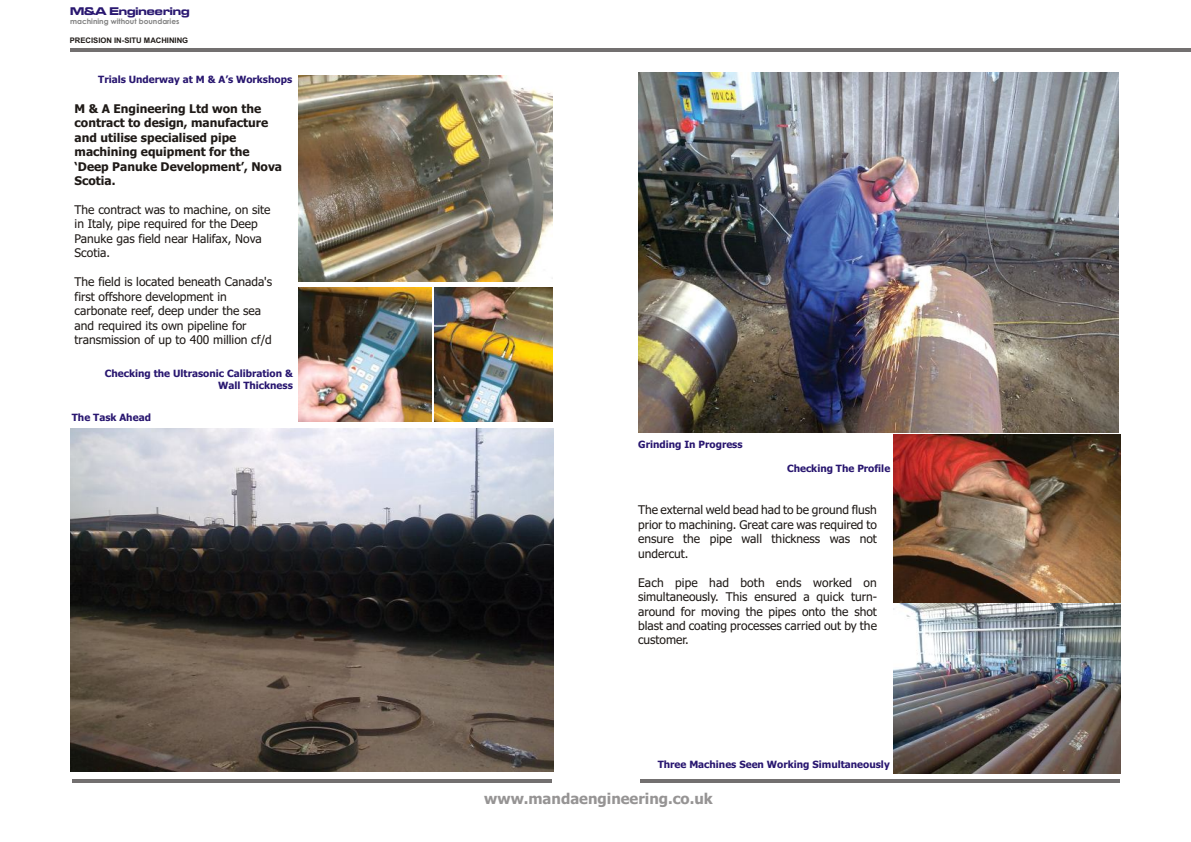
<style>
.page{position:relative;width:1191px;height:842px;background:#fff}
.page>*{position:absolute;margin:0;border:0;box-sizing:border-box;transform-origin:0 0}
.t1{font:700 14.8px "Tahoma";color:#969494}
.t2{font:12px/14.5px "Tahoma";color:#1f1a17}
.t3{font:700 12px/14.5px "Tahoma";color:#1f1a17}
.t4{font:11.6px "Microgramma DEE Bold Exte";color:#291770}
.t5{font:700 10px/12.1px "Tahoma";color:#291770;text-align:right}
.t6{font:700 7.7px "Arial";color:#1f1a17}
.t7{font:700 7.4px "Century Gothic";color:#828282}
</style>
<div class="page">
<img style="left:71px;top:428px;width:482px;height:343px">
<img style="left:299px;top:75px;width:254px;height:207px">
<img style="left:298px;top:287px;width:133px;height:135px">
<img style="left:434px;top:287px;width:118px;height:135px">
<img style="left:638px;top:72px;width:480px;height:360px">
<img style="left:893px;top:435px;width:227px;height:168px">
<img style="left:893px;top:603px;width:227px;height:171px">
<hr style="left:71px;top:48px;width:1120px;height:4px;background:#737070">
<hr style="left:640px;top:779px;width:480px;height:4px;background:#737070">
<hr style="left:72px;top:779px;width:480px;height:4px;background:#737070">
<p class="t4" style="left:70px;top:6px;width:121px">M&amp;A Engineering</p>
<p class="t6" style="left:70px;top:37px;width:120px">PRECISION IN-SITU MACHINING</p>
<p class="t7" style="left:70px;top:18px;width:111px">machining without boundaries</p>
<p class="t5" style="left:98px;top:74px;width:195px">Trials Underway at M &amp; A’s Workshops</p>
<p class="t3" style="left:75px;top:102px;width:209px">M &amp; A Engineering Ltd won the contract to design, manufacture and utilise specialised pipe machining equipment for the ‘Deep Panuke Development’, Nova<br>Scotia.</p>
<p class="t2" style="left:75px;top:203px;width:197px">The contract was to machine, on site in Italy, pipe required for the Deep<br>Panuke gas field near Halifax, Nova<br>Scotia.</p>
<p class="t2" style="left:75px;top:276px;width:199px">The field is located beneath Canada's first offshore development in carbonate reef, deep under the sea and required its own pipeline for transmission of up to 400 million cf/d</p>
<p class="t5" style="left:105px;top:368px;width:190px">Checking the Ultrasonic Calibration &amp;<br>Wall Thickness</p>
<p class="t5" style="left:72px;top:412px;width:81px">The Task Ahead</p>
<p class="t5" style="left:638px;top:439px;width:106px">Grinding In Progress</p>
<p class="t5" style="left:787px;top:463px;width:105px">Checking The Profile</p>
<p class="t2" style="left:638px;top:503px;width:240px;text-align:justify">The external weld bead had to be ground flush prior to machining. Great care was required to ensure the pipe wall thickness was not undercut.</p>
<p class="t2" style="left:638px;top:576px;width:240px;text-align:justify">Each pipe had both ends worked on simultaneously. This ensured a quick turn&shy;around for moving the pipes onto the shot blast and coating processes carried out by the customer.</p>
<p class="t5" style="left:657px;top:759px;width:233px">Three Machines Seen Working Simultaneously</p>
<p class="t1" style="left:484px;top:792px;width:230px">www.mandaengineering.co.uk</p>
</div>
